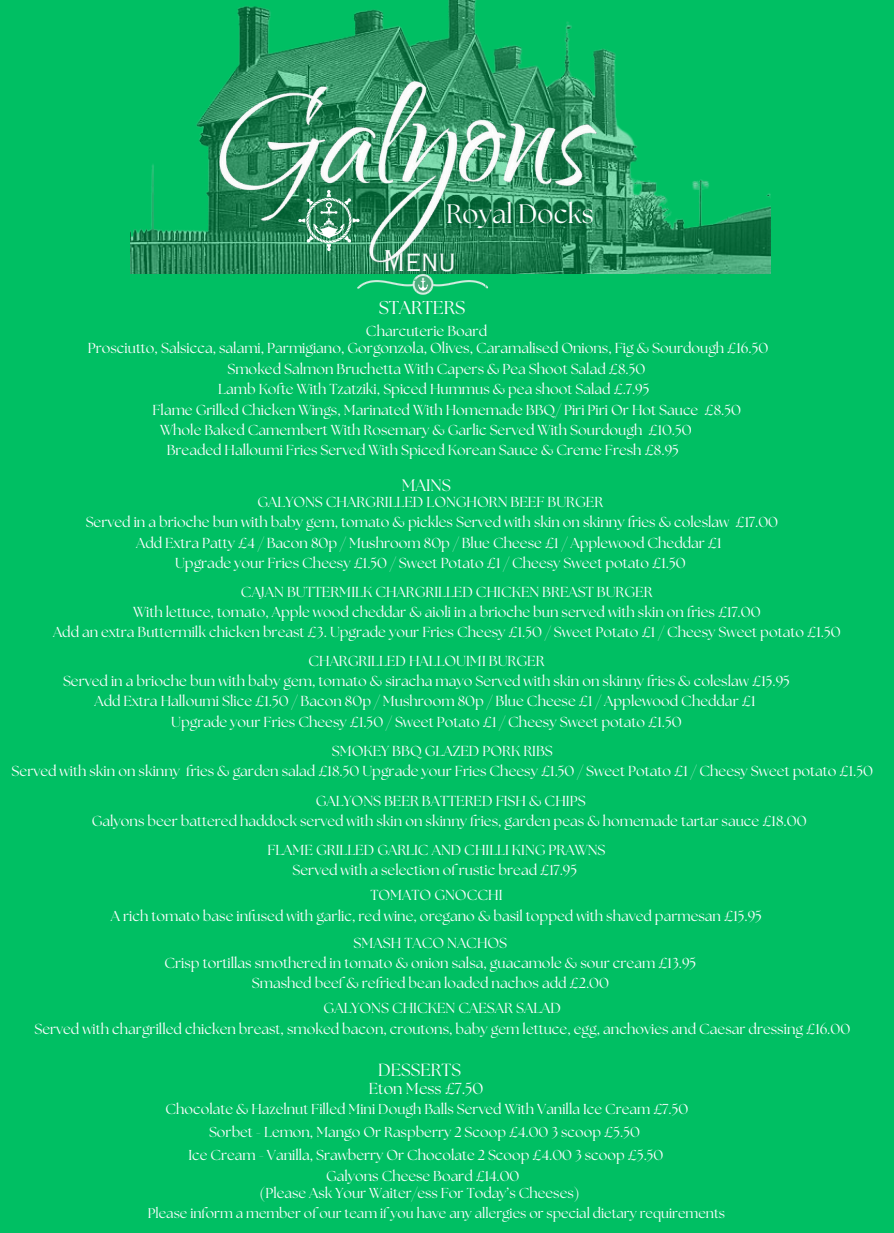
<style>
.page{position:relative;width:894px;height:1233px;background:#fff}
.page>*{position:absolute;margin:0;border:0;box-sizing:border-box;transform-origin:0 0}
.t1{font:28.5px "Copperplate Gothic LT Pro 29 AB";color:#fcfcfc}
.t2{font:26.7px "The Seasons";color:#fff}
.t3{font:18.6px "The Seasons";color:#fcfcfc}
.t4{font:17.55px "The Seasons";color:#fcfcfc}
.t5{font:16.65px "The Seasons";color:#fcfcfc}
.t6{font:15.9px "The Seasons";color:#fcfcfc}
.t7{font:14.4px "The Seasons";color:#fcfcfc}
.t8{font:13.95px "The Seasons";color:#fcfcfc}
</style>
<div class="page">
<div style="left:0;top:0;width:893px;height:1233px;background:#00bf63"></div>
<img style="left:131px;top:0;width:639px;height:274px">
<svg style="left:357px;top:278px;width:131px;height:17px"></svg>
<img style="left:185px;top:56px;width:521px;height:222px">
<p class="t2" style="left:446px;top:202px;width:149px">Royal Docks</p>
<p class="t1" style="left:383px;top:250px;width:74px">Menu</p>
<p class="t3" style="left:378px;top:299px;width:88px">STARTERS</p>
<p class="t7" style="left:366px;top:324px;width:122px">Charcuterie Board</p>
<p class="t7" style="left:88px;top:341px;width:681px">Prosciutto, Salsicca, salami, Parmigiano, Gorgonzola, Olives, Caramalised Onions, Fig &amp; Sourdough £16.50</p>
<p class="t7" style="left:218px;top:383px;width:432px">Lamb Kofte With Tzatziki, Spiced Hummus &amp; pea shoot Salad £.7.95</p>
<p class="t7" style="left:152px;top:403px;width:590px">Flame Grilled Chicken Wings, Marinated With Homemade BBQ/ Piri Piri Or Hot Sauce £8.50</p>
<p class="t7" style="left:160px;top:423px;width:533px">Whole Baked Camembert With Rosemary &amp; Garlic Served With Sourdough £10.50</p>
<p class="t7" style="left:227px;top:363px;width:419px">Smoked Salmon Bruchetta With Capers &amp; Pea Shoot Salad £8.50</p>
<p class="t7" style="left:167px;top:443px;width:513px">Breaded Halloumi Fries Served With Spiced Korean Sauce &amp; Creme Fresh £8.95</p>
<p class="t5" style="left:401px;top:477px;width:51px">MAINS</p>
<p class="t7" style="left:257px;top:496px;width:347px">GALYONS CHARGRILLED LONGHORN BEEF BURGER</p>
<h2 class="t7" style="left:86px;top:516px;width:693px">Served in a brioche bun with baby gem, tomato &amp; pickles Served with skin on skinny fries &amp; coleslaw £17.00</h2>
<p class="t7" style="left:136px;top:536px;width:586px">Add Extra Patty £4 / Bacon 80p / Mushroom 80p / Blue Cheese £1 / Applewood Cheddar £1</p>
<p class="t7" style="left:175px;top:556px;width:512px">Upgrade your Fries Cheesy £1.50 / Sweet Potato £1 / Cheesy Sweet potato £1.50</p>
<p class="t7" style="left:241px;top:585px;width:413px">CAJAN BUTTERMILK CHARGRILLED CHICKEN BREAST BURGER</p>
<p class="t7" style="left:133px;top:605px;width:629px">With lettuce, tomato, Apple wood cheddar &amp; aioli in a brioche bun served with skin on fries £17.00</p>
<p class="t7" style="left:53px;top:626px;width:788px">Add an extra Buttermilk chicken breast £3. Upgrade your Fries Cheesy £1.50 / Sweet Potato £1 / Cheesy Sweet potato £1.50</p>
<p class="t7" style="left:308px;top:654px;width:237px">CHARGRILLED HALLOUIMI BURGER</p>
<p class="t7" style="left:63px;top:675px;width:728px">Served in a brioche bun with baby gem, tomato &amp; siracha mayo Served with skin on skinny fries &amp; coleslaw £15.95</p>
<p class="t7" style="left:94px;top:695px;width:662px">Add Extra Halloumi Slice £1.50 / Bacon 80p / Mushroom 80p / Blue Cheese £1 / Applewood Cheddar £1</p>
<p class="t7" style="left:171px;top:715px;width:512px">Upgrade your Fries Cheesy £1.50 / Sweet Potato £1 / Cheesy Sweet potato £1.50</p>
<p class="t7" style="left:331px;top:744px;width:222px">SMOKEY BBQ GLAZED PORK RIBS</p>
<p class="t7" style="left:12px;top:764px;width:862px">Served with skin on skinny fries &amp; garden salad £18.50 Upgrade your Fries Cheesy £1.50 / Sweet Potato £1 / Cheesy Sweet potato £1.50</p>
<h1 class="t7" style="left:315px;top:795px;width:271px">GALYONS BEER BATTERED FISH &amp; CHIPS</h1>
<h1 class="t7" style="left:92px;top:815px;width:716px">Galyons beer battered haddock served with skin on skinny fries, garden peas &amp; homemade tartar sauce £18.00</h1>
<p class="t7" style="left:267px;top:844px;width:339px">FLAME GRILLED GARLIC AND CHILLI KING PRAWNS</p>
<p class="t7" style="left:292px;top:864px;width:286px">Served with a selection of rustic bread £17.95</p>
<p class="t7" style="left:370px;top:889px;width:134px">TOMATO GNOCCHI</p>
<h2 class="t7" style="left:111px;top:909px;width:652px">A rich tomato base infused with garlic, red wine, oregano &amp; basil topped with shaved parmesan £15.95</h2>
<h4 class="t7" style="left:353px;top:936px;width:155px">SMASH TACO NACHOS</h4>
<p class="t7" style="left:164px;top:956px;width:533px">Crisp tortillas smothered in tomato &amp; onion salsa, guacamole &amp; sour cream £13.95</p>
<p class="t7" style="left:252px;top:977px;width:358px">Smashed beef &amp; refried bean loaded nachos add £2.00</p>
<h3 class="t7" style="left:323px;top:1002px;width:239px">GALYONS CHICKEN CAESAR SALAD</h3>
<p class="t7" style="left:34px;top:1022px;width:817px">Served with chargrilled chicken breast, smoked bacon, croutons, baby gem lettuce, egg, anchovies and Caesar dressing £16.00</p>
<p class="t4" style="left:378px;top:1062px;width:84px">DESSERTS</p>
<p class="t6" style="left:369px;top:1081px;width:116px">Eton Mess £7.50</p>
<p class="t7" style="left:165px;top:1102px;width:524px">Chocolate &amp; Hazelnut Filled Mini Dough Balls Served With Vanilla Ice Cream £7.50</p>
<p class="t7" style="left:209px;top:1125px;width:432px">Sorbet - Lemon, Mango Or Raspberry 2 Scoop £4.00 3 scoop £5.50</p>
<p class="t7" style="left:326px;top:1169px;width:194px">Galyons Cheese Board £14.00</p>
<p class="t7" style="left:259px;top:1186px;width:321px">(Please Ask Your Waiter/ess For Today’s Cheeses)</p>
<p class="t7" style="left:188px;top:1149px;width:476px">Ice Cream - Vanilla, Srawberry Or Chocolate 2 Scoop £4.00 3 scoop £5.50</p>
<p class="t8" style="left:148px;top:1207px;width:578px">Please inform a member of our team if you have any allergies or special dietary requirements</p>
</div>
